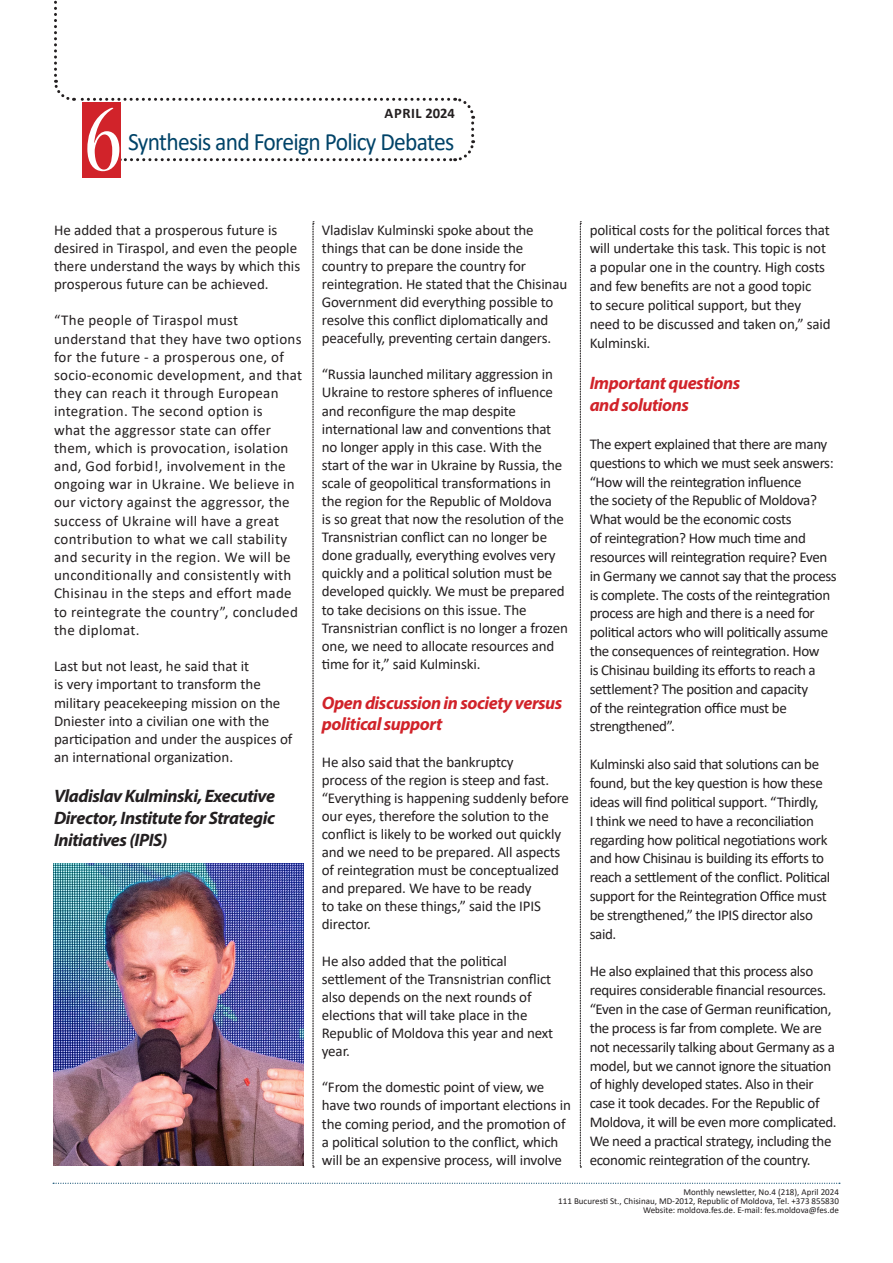
<style>
.page{position:relative;width:893px;height:1263px;background:#fff}
.page>*{position:absolute;margin:0;border:0;box-sizing:border-box;transform-origin:0 0}
.t1{font:condensed 102px "Nueva Std";color:#fff}
.t2{font:25.05px "Calibri";letter-spacing:-.03em;color:#014368;scale:.94 1}
.INTERTITLU{font:italic 700 18px/21.8px "Myriad Pro";letter-spacing:-.025em;color:#231f20;text-align:justify}
.INTERTITLU-2{font:italic 700 18px/21.8px "Myriad Pro";letter-spacing:-.025em;color:#d1232a}
.texte{font:15px/18.1px "Calibri";letter-spacing:-.01em;color:#231f20}
.texte-2{font:15px/18.1px "Calibri";letter-spacing:.02em;color:#231f20}
.t3{font:700 14.55px "Calibri";letter-spacing:.04em;color:#231f20}
.t4{font:9px/9px "Calibri";color:#231f20;text-align:right}
</style>
<div class="page">
<svg style="left:53px;top:1183px;width:787px;height:1px"></svg>
<svg style="left:54px;top:0;width:422px;height:163px"></svg>
<div style="left:82px;top:102px;width:38px;height:76px;background:#d1232a"></div>
<img style="left:54px;top:863px;width:250px;height:302px">
<svg style="left:313px;top:221px;width:1px;height:946px"></svg>
<svg style="left:580px;top:221px;width:1px;height:946px"></svg>
<p class="t1" style="left:84px;top:94px;width:40px">6</p>
<p class="t3" style="left:385px;top:103px;width:72px">APRIL 2024</p>
<h2 class="t2" style="left:128px;top:124px;width:349px">Synthesis and Foreign Policy Debates</h2>
<p class="texte" style="left:54px;top:220px;width:248px">He added that a prosperous future is desired in Tiraspol, and even the people there understand the ways by which this prosperous future can be achieved.</p>
<p class="texte-2" style="left:54px;top:311px;width:250px">“The people of Tiraspol must understand that they have two options for the future - a prosperous one, of socio-economic development, and that they can reach it through European integration. The second option is<br>what the aggressor state can offer them, which is provocation, isolation and, God forbid!, involvement in the ongoing war in Ukraine. We believe in our victory against the aggressor, the success of Ukraine will have a great contribution to what we call stability and security in the region. We will be unconditionally and consistently with Chisinau in the steps and effort made to reintegrate the country”, concluded the diplomat.</p>
<p class="texte" style="left:54px;top:657px;width:240px">Last but not least, he said that it<br>is very important to transform the military peacekeeping mission on the Dniester into a civilian one with the participation and under the auspices of an international organization.</p>
<p class="INTERTITLU" style="left:54px;top:785px;width:223px">Vladislav Kulminski, Executive Director, Institute for Strategic Initiatives (IPIS)</p>
<p class="texte" style="left:322px;top:220px;width:247px">Vladislav Kulminski spoke about the things that can be done inside the country to prepare the country for reintegration. He stated that the Chisinau Government did everything possible to resolve this conflict diplomatically and peacefully, preventing certain dangers.</p>
<p class="texte" style="left:322px;top:365px;width:247px">“Russia launched military aggression in Ukraine to restore spheres of influence and reconfigure the map despite international law and conventions that no longer apply in this case. With the start of the war in Ukraine by Russia, the scale of geopolitical transformations in the region for the Republic of Moldova<br>is so great that now the resolution of the Transnistrian conflict can no longer be done gradually, everything evolves very quickly and a political solution must be developed quickly. We must be prepared to take decisions on this issue. The Transnistrian conflict is no longer a frozen one, we need to allocate resources and time for it,” said Kulminski.</p>
<p class="INTERTITLU-2" style="left:322px;top:691px;width:242px">Open discussion in society versus political support</p>
<p class="texte" style="left:322px;top:752px;width:249px">He also said that the bankruptcy<br>process of the region is steep and fast. “Everything is happening suddenly before our eyes, therefore the solution to the conflict is likely to be worked out quickly and we need to be prepared. All aspects of reintegration must be conceptualized and prepared. We have to be ready<br>to take on these things,” said the IPIS director.</p>
<p class="texte" style="left:322px;top:951px;width:233px">He also added that the political settlement of the Transnistrian conflict also depends on the next rounds of elections that will take place in the<br>Republic of Moldova this year and next year.</p>
<p class="texte" style="left:322px;top:1078px;width:251px">“From the domestic point of view, we have two rounds of important elections in the coming period, and the promotion of a political solution to the conflict, which will be an expensive process, will involve</p>
<p class="texte" style="left:590px;top:220px;width:242px;line-height:18.9px">political costs for the political forces that will undertake this task. This topic is not a popular one in the country. High costs and few benefits are not a good topic<br>to secure political support, but they need to be discussed and taken on,” said Kulminski.</p>
<p class="INTERTITLU-2" style="left:590px;top:371px;width:152px">Important questions</p>
<p class="INTERTITLU-2" style="left:590px;top:394px;width:101px">and solutions</p>
<p class="texte" style="left:590px;top:434px;width:249px;line-height:18.9px">The expert explained that there are many questions to which we must seek answers: “How will the reintegration influence<br>the society of the Republic of Moldova?<br>What would be the economic costs<br>of reintegration? How much time and resources will reintegration require? Even in Germany we cannot say that the process is complete. The costs of the reintegration process are high and there is a need for political actors who will politically assume the consequences of reintegration. How<br>is Chisinau building its efforts to reach a settlement? The position and capacity<br>of the reintegration office must be strengthened”.</p>
<p class="texte" style="left:590px;top:754px;width:242px;line-height:18.9px">Kulminski also said that solutions can be found, but the key question is how these ideas will find political support. “Thirdly,<br>I think we need to have a reconciliation regarding how political negotiations work and how Chisinau is building its efforts to reach a settlement of the conflict. Political support for the Reintegration Office must be strengthened,” the IPIS director also said.</p>
<p class="texte" style="left:590px;top:961px;width:249px;line-height:18.9px">He also explained that this process also requires considerable financial resources. “Even in the case of German reunification, the process is far from complete. We are not necessarily talking about Germany as a model, but we cannot ignore the situation of highly developed states. Also in their case it took decades. For the Republic of Moldova, it will be even more complicated.<br>We need a practical strategy, including the economic reintegration of the country.</p>
<p class="t4" style="left:558px;top:1187px;width:282px">Monthly newsletter, No.4 (218), April 2024<br>111 Bucuresti St., Chisinau, MD-2012, Republic of Moldova, Tel. +373 855830<br>Website: moldova.fes.de. E-mail: fes.moldova@fes.de</p>
</div>
